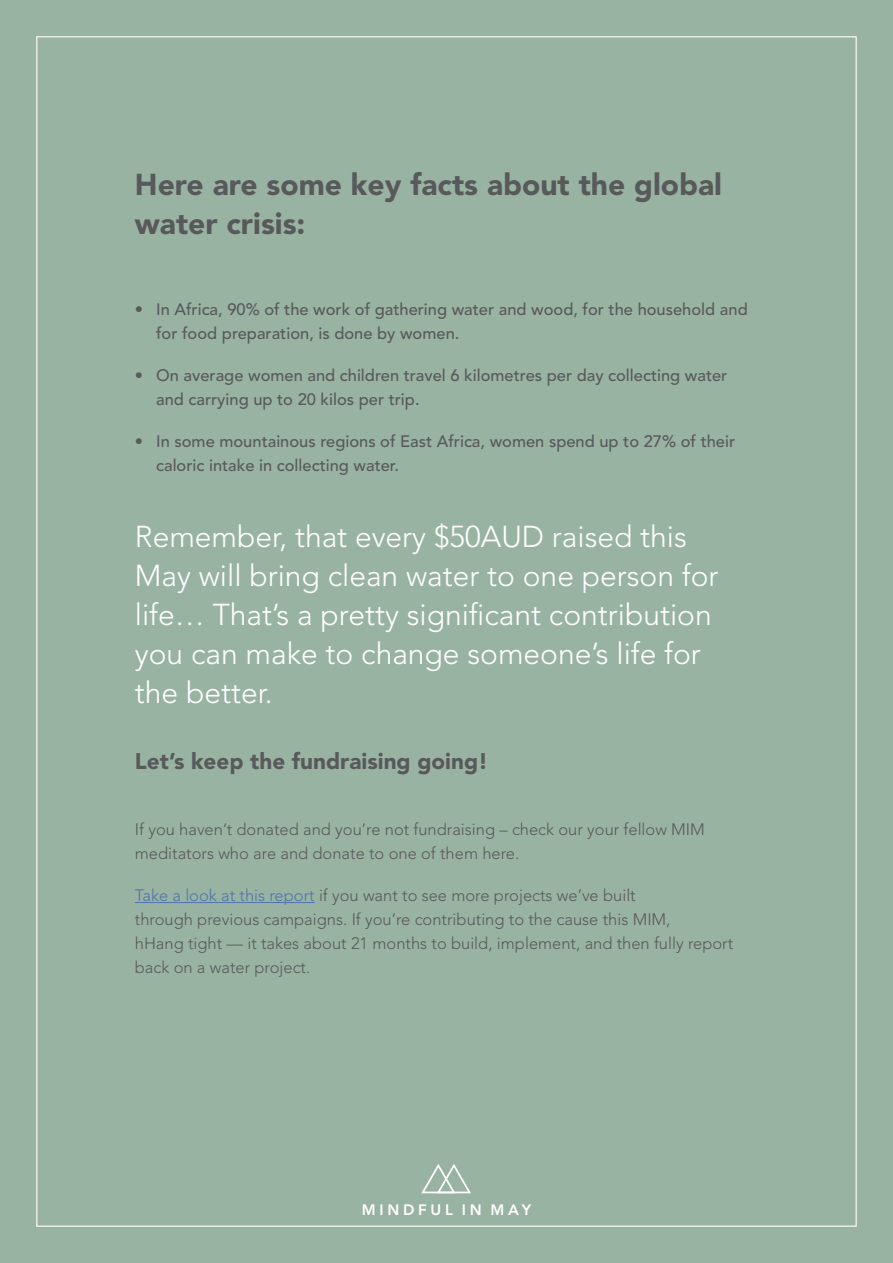
<style>
.page{position:relative;width:893px;height:1263px;background:#99b3a3}
.page>*{position:absolute;margin:0;border:0;box-sizing:border-box;transform-origin:0 0}
.t1{font:300 30px/39px "Avenir";color:#fff}
.t2{font:900 30px/39px "Avenir";color:#58595b}
.t3{font:900 22.5px "Avenir";color:#58595b}
.t4{font:300 16.5px/24px "Avenir";color:#58595b}
.t5{font:500 16.5px/24px "Avenir";color:#58595b}
.t6{font:800 15px "Avenir";letter-spacing:.25em;color:#fff}
.s1{color:#4f73ad}
</style>
<div class="page">
<svg style="left:421px;top:1164px;width:50px;height:30px"></svg>
<hr style="left:135px;top:902px;width:180px;height:1px;background:#4f73ad">
<h1 class="t2" style="left:135px;top:164px;width:589px">Here are some key facts about the global water crisis:</h1>
<p class="t5" style="left:156px;top:297px;width:593px;text-indent:-21px">• In Africa, 90% of the work of gathering water and wood, for the household and for food preparation, is done by women.</p>
<p class="t5" style="left:156px;top:363px;width:573px;text-indent:-21px">• On average women and children travel 6 kilometres per day collecting water and carrying up to 20 kilos per trip.</p>
<p class="t5" style="left:156px;top:429px;width:580px;text-indent:-21px">• In some mountainous regions of East Africa, women spend up to 27% of their caloric intake in collecting water.</p>
<h1 class="t1" style="left:135px;top:517px;width:585px">Remember, that every $50AUD raised this May will bring clean water to one person for life… That’s a pretty significant contribution you can make to change someone’s life for the better.</h1>
<h2 class="t3" style="left:135px;top:747px;width:355px">Let’s keep the fundraising going!</h2>
<p class="t4" style="left:135px;top:817px;width:571px">If you haven’t donated and you’re not fundraising – check our your fellow MIM meditators who are and donate to one of them here.</p>
<p class="t4" style="left:135px;top:883px;width:600px"><span class="s1">Take a look at this report</span> if you want to see more projects we’ve built<br>through previous campaigns. If you’re contributing to the cause this MIM,<br>hHang tight — it takes about 21 months to build, implement, and then fully report back on a water project.</p>
<p class="t6" style="left:362px;top:1200px;width:171px">MINDFUL IN MAY</p>
</div>
